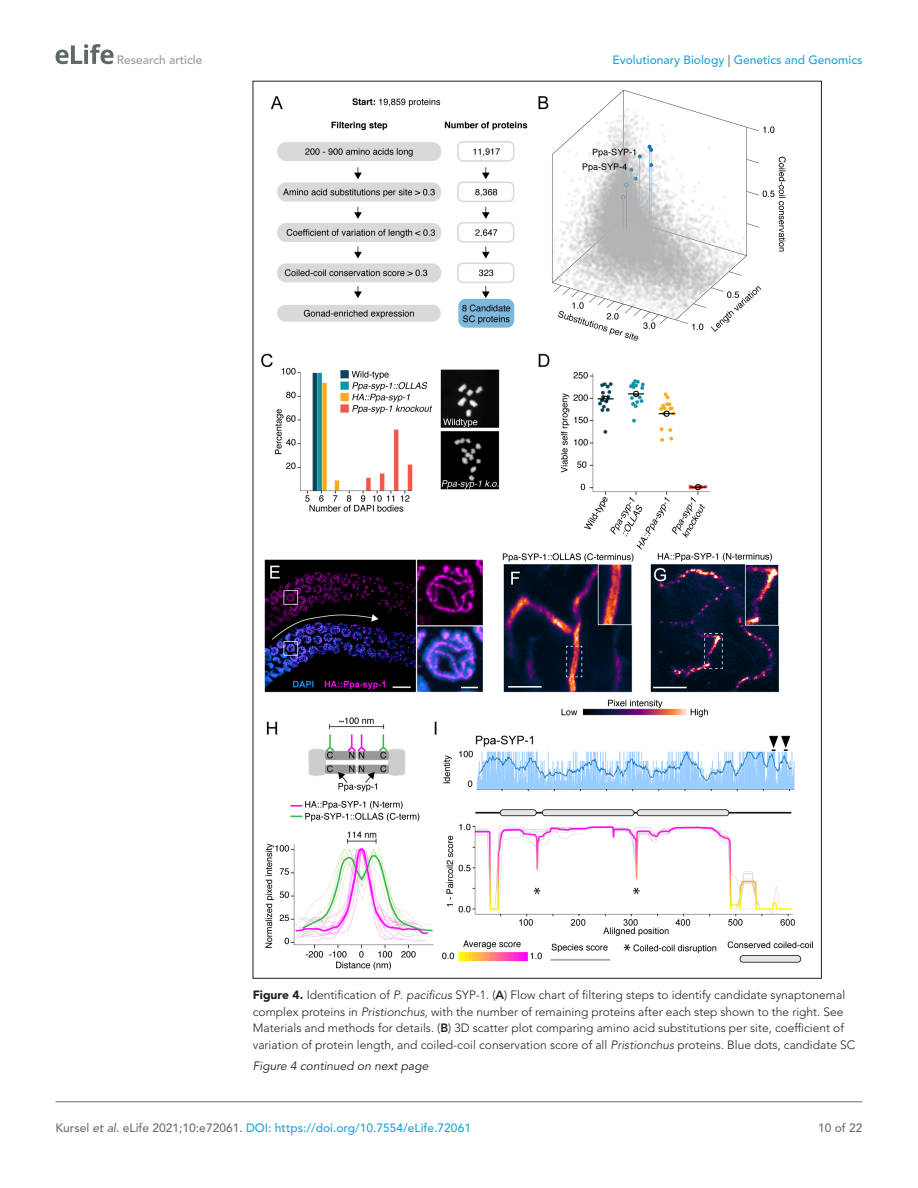
<style>
.page{position:relative;width:918px;height:1188px;background:#fff}
.page>*{position:absolute;margin:0;border:0;box-sizing:border-box;transform-origin:0 0}
.t1{font:300 12px/16.5px "Avenir LT Std";color:#231f20}
.t2{font:500 12px "Avenir LT Std";color:#1ea4d7}
.t3{font:italic 12px "Avenir LT Std";color:#231f20}
.t4{font:500 12px "Avenir LT Std";color:#9a9a9a}
.t5{font:500 12px "Avenir LT Std";color:#6e6e70}
.s1{color:#6e6e70}
.s2{font-weight:900}
.s3{font-style:italic}
.s4{font-weight:800}
.s5{font-style:italic;color:#6e6e70}
</style>
<div class="page">
<svg style="left:56px;top:44px;width:58px;height:20px"></svg>
<hr style="left:56px;top:1101px;width:806px;height:1px;background:#6e6e70">
<img style="left:262px;top:90px;width:550px;height:879px">
<p class="t4" style="left:117px;top:53px;width:87px">Research article</p>
<p class="t2" style="left:612px;top:53px;width:252px">Evolutionary Biology <span class="s1">|</span> Genetics and Genomics</p>
<p class="t1" style="left:253px;top:987px;width:604px"><span class="s2">Figure 4.</span> Identification of <span class="s3">P</span>. <span class="s3">pacificus</span> SYP-1. (<span class="s4">A</span>) Flow chart of filtering steps to identify candidate synaptonemal complex proteins in <span class="s3">Pristionchus</span>, with the number of remaining proteins after each step shown to the right. See Materials and methods for details. (<span class="s4">B</span>) 3D scatter plot comparing amino acid substitutions per site, coefficient of variation of protein length, and coiled-coil conservation score of all <span class="s3">Pristionchus</span> proteins. Blue dots, candidate SC</p>
<p class="t3" style="left:253px;top:1059px;width:177px">Figure 4 continued on next page</p>
<p class="t2" style="left:56px;top:1121px;width:417px"><span class="s1">Kursel</span> <span class="s5">et al</span><span class="s1">. eLife 2021;10:e72061.</span> DOI: https://doi.org/10.7554/eLife.72061</p>
<p class="t5" style="left:818px;top:1121px;width:46px">10 of 22</p>
</div>
